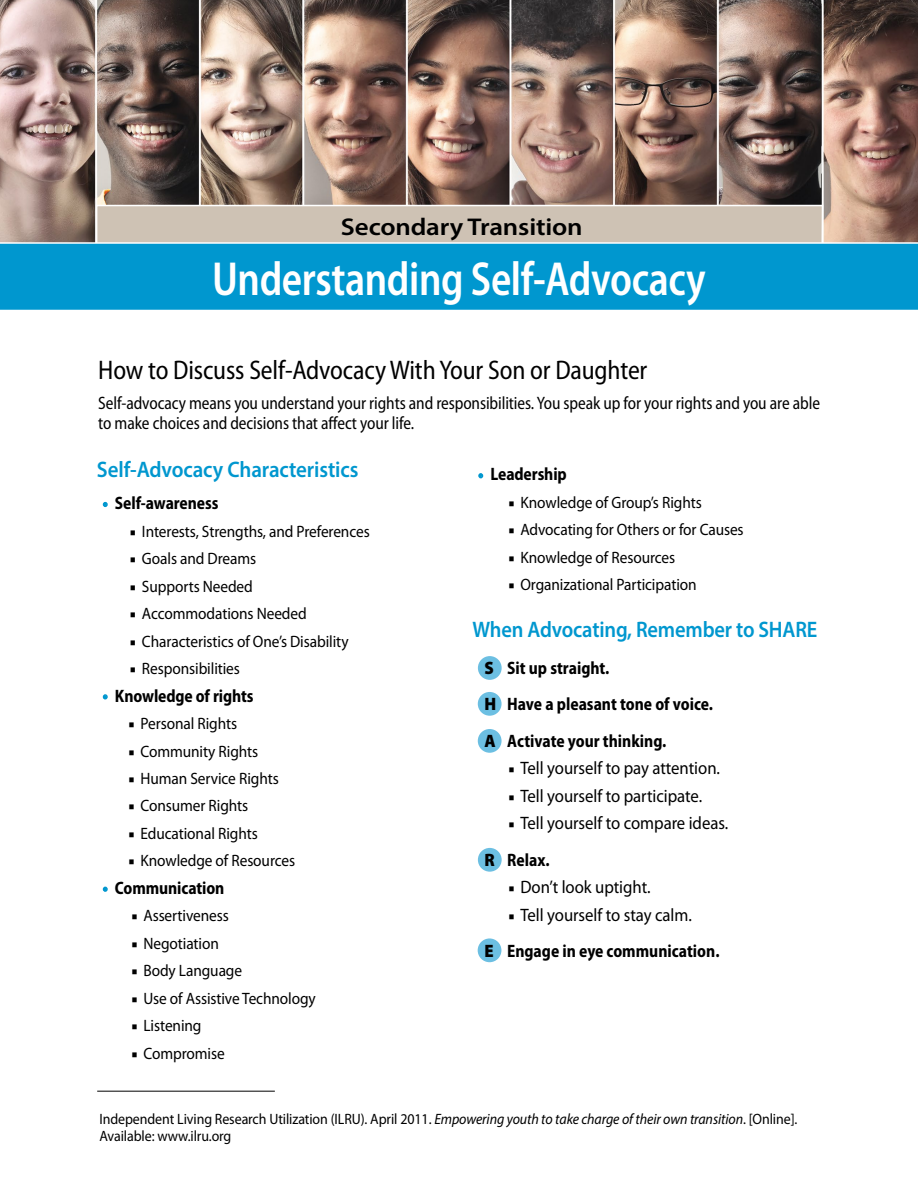
<style>
.page{position:relative;width:918px;height:1188px;background:#fff}
.page>*{position:absolute;margin:0;border:0;box-sizing:border-box;transform-origin:0 0}
.Subtitle{font:600 semi-condensed 48px "Myriad Pro";letter-spacing:-.01em;color:#fff;scale:.88 1}
.Heading_-_Level_1{font:semi-condensed 27px "Myriad Pro";letter-spacing:-.005em;color:#000;scale:.95 1}
.t1{font:600 24.3px "Myriad Pro";letter-spacing:-.005em;color:#000;scale:1.11 1}
.Heading_-_Level_2{font:600 22.5px "Myriad Pro";letter-spacing:-.01em;color:#0097cf;scale:.91 1}
.Heading_-_Level_2-2{font:600 22.5px "Myriad Pro";letter-spacing:-.01em;color:#0097cf;scale:.93 1}
.Bullet_-_Level_1{font:700 semi-condensed 18px "Myriad Pro";letter-spacing:-.005em;color:#000;scale:.93 1}
.Text_-_Level_1{font:semi-condensed 18px/19.8px "Myriad Pro";letter-spacing:-.005em;color:#000;scale:.93 1}
.Bullet_-_Level_2{font:18px "Myriad Pro";letter-spacing:-.005em;color:#000;scale:.93 1}
.Bullet_-_Level_2-2{font:16.5px "Myriad Pro";letter-spacing:-.005em;color:#000;scale:.93 1}
.Resources_-_Titles_A{font:15px/17.2px "Myriad Pro";letter-spacing:-.005em;color:#000;scale:.93 1}
.s1{font-weight:400;color:#0097cf}
.s2{font-family:"Minion Pro"}
.s3{font-weight:900;font-stretch:normal}
.s4{font-family:"Minion Pro";font-size:16.5px}
.s5{font-style:italic}
</style>
<div class="page">
<hr style="left:97px;top:1091px;width:178px;height:1px;background:#000">
<img style="left:0;top:0;width:918px;height:242px">
<div style="left:97px;top:206px;width:726px;height:43px;background:#cec2b4"></div>
<div style="left:96px;top:205px;width:727px;height:45px;border:2px solid #fff"></div>
<div style="left:0;top:242px;width:918px;height:68px;background:#0097cf"></div>
<div style="left:478px;top:938px;width:23px;height:24px;background:#6cbfe2;border-radius:50%"></div>
<div style="left:478px;top:656px;width:24px;height:24px;background:#6cbfe2;border-radius:50%"></div>
<div style="left:478px;top:692px;width:24px;height:24px;background:#6cbfe2;border-radius:50%"></div>
<div style="left:478px;top:729px;width:24px;height:24px;background:#6cbfe2;border-radius:50%"></div>
<div style="left:478px;top:848px;width:24px;height:24px;background:#6cbfe2;border-radius:50%"></div>
<svg style="left:478px;top:473px;width:5px;height:5px"></svg>
<svg style="left:103px;top:502px;width:5px;height:5px"></svg>
<svg style="left:103px;top:694px;width:5px;height:5px"></svg>
<svg style="left:103px;top:887px;width:5px;height:5px"></svg>
<h1 class="t1" style="left:341px;top:211px;width:219px">Secondary Transition</h1>
<h1 class="Subtitle" style="left:212px;top:252px;width:563px">Understanding Self-Advocacy</h1>
<h1 class="Heading_-_Level_1" style="left:98px;top:355px;width:580px">How to Discuss Self-Advocacy With Your Son or Daughter</h1>
<p class="Text_-_Level_1" style="left:98px;top:394px;width:778px">Self-advocacy means you understand your rights and responsibilities. You speak up for your rights and you are able to make choices and decisions that affect your life.</p>
<h2 class="Heading_-_Level_2-2" style="left:97px;top:456px;width:283px">Self-Advocacy Characteristics</h2>
<p class="Bullet_-_Level_1" style="left:103px;top:493px;width:126px"><span class="s1">•</span> Self-awareness</p>
<p class="Bullet_-_Level_2-2" style="left:130px;top:522px;width:259px"><span class="s2">■</span> Interests, Strengths, and Preferences</p>
<p class="Bullet_-_Level_2-2" style="left:130px;top:550px;width:137px"><span class="s2">■</span> Goals and Dreams</p>
<p class="Bullet_-_Level_2-2" style="left:130px;top:577px;width:134px"><span class="s2">■</span> Supports Needed</p>
<p class="Bullet_-_Level_2-2" style="left:130px;top:605px;width:192px"><span class="s2">■</span> Accommodations Needed</p>
<p class="Bullet_-_Level_2-2" style="left:130px;top:632px;width:237px"><span class="s2">■</span> Characteristics of One’s Disability</p>
<p class="Bullet_-_Level_2-2" style="left:130px;top:660px;width:120px"><span class="s2">■</span> Responsibilities</p>
<p class="Bullet_-_Level_1" style="left:103px;top:685px;width:163px"><span class="s1">•</span> Knowledge of rights</p>
<p class="Bullet_-_Level_2-2" style="left:128px;top:714px;width:118px"><span class="s2">■</span> Personal Rights</p>
<p class="Bullet_-_Level_2-2" style="left:128px;top:742px;width:141px"><span class="s2">■</span> Community Rights</p>
<p class="Bullet_-_Level_2-2" style="left:128px;top:769px;width:163px"><span class="s2">■</span> Human Service Rights</p>
<p class="Bullet_-_Level_2-2" style="left:128px;top:797px;width:130px"><span class="s2">■</span> Consumer Rights</p>
<p class="Bullet_-_Level_2-2" style="left:128px;top:824px;width:141px"><span class="s2">■</span> Educational Rights</p>
<p class="Bullet_-_Level_2-2" style="left:128px;top:852px;width:181px"><span class="s2">■</span> Knowledge of Resources</p>
<p class="Bullet_-_Level_1" style="left:103px;top:878px;width:132px"><span class="s1">•</span> Communication</p>
<p class="Bullet_-_Level_2-2" style="left:131px;top:907px;width:106px"><span class="s2">■</span> Assertiveness</p>
<p class="Bullet_-_Level_2-2" style="left:131px;top:934px;width:96px"><span class="s2">■</span> Negotiation</p>
<p class="Bullet_-_Level_2-2" style="left:131px;top:962px;width:121px"><span class="s2">■</span> Body Language</p>
<p class="Bullet_-_Level_2-2" style="left:131px;top:989px;width:200px"><span class="s2">■</span> Use of Assistive Technology</p>
<p class="Bullet_-_Level_2-2" style="left:131px;top:1017px;width:77px"><span class="s2">■</span> Listening</p>
<p class="Bullet_-_Level_2-2" style="left:131px;top:1044px;width:102px"><span class="s2">■</span> Compromise</p>
<p class="Bullet_-_Level_1" style="left:478px;top:464px;width:96px"><span class="s1">•</span> Leadership</p>
<p class="Bullet_-_Level_2-2" style="left:508px;top:493px;width:209px"><span class="s2">■</span> Knowledge of Group’s Rights</p>
<p class="Bullet_-_Level_2-2" style="left:508px;top:521px;width:254px"><span class="s2">■</span> Advocating for Others or for Causes</p>
<p class="Bullet_-_Level_2-2" style="left:508px;top:548px;width:181px"><span class="s2">■</span> Knowledge of Resources</p>
<p class="Bullet_-_Level_2-2" style="left:508px;top:576px;width:204px"><span class="s2">■</span> Organizational Participation</p>
<h2 class="Heading_-_Level_2" style="left:472px;top:615px;width:381px">When Advocating, Remember to SHARE</h2>
<p class="Bullet_-_Level_1" style="left:484px;top:658px;width:136px"><span class="s3">S</span> Sit up straight.</p>
<p class="Bullet_-_Level_1" style="left:484px;top:694px;width:247px"><span class="s3">H</span> Have a pleasant tone of voice.</p>
<p class="Bullet_-_Level_1" style="left:484px;top:731px;width:197px"><span class="s3">A</span> Activate your thinking.</p>
<p class="Bullet_-_Level_2" style="left:508px;top:758px;width:229px"><span class="s4">■</span> Tell yourself to pay attention.</p>
<p class="Bullet_-_Level_2" style="left:508px;top:786px;width:210px"><span class="s4">■</span> Tell yourself to participate.</p>
<p class="Bullet_-_Level_2" style="left:508px;top:813px;width:238px"><span class="s4">■</span> Tell yourself to compare ideas.</p>
<p class="Bullet_-_Level_1" style="left:484px;top:850px;width:72px"><span class="s3">R</span> Relax.</p>
<p class="Bullet_-_Level_2" style="left:508px;top:877px;width:154px"><span class="s4">■</span> Don’t look uptight.</p>
<p class="Bullet_-_Level_2" style="left:508px;top:905px;width:199px"><span class="s4">■</span> Tell yourself to stay calm.</p>
<p class="Bullet_-_Level_1" style="left:484px;top:941px;width:254px"><span class="s3">E</span> Engage in eye communication.</p>
<h2 class="Resources_-_Titles_A" style="left:99px;top:1110px;width:752px">Independent Living Research Utilization (ILRU). April 2011. <span class="s5">Empowering youth to take charge of their own transition</span>. [Online].<br>Available: www.ilru.org</h2>
</div>
